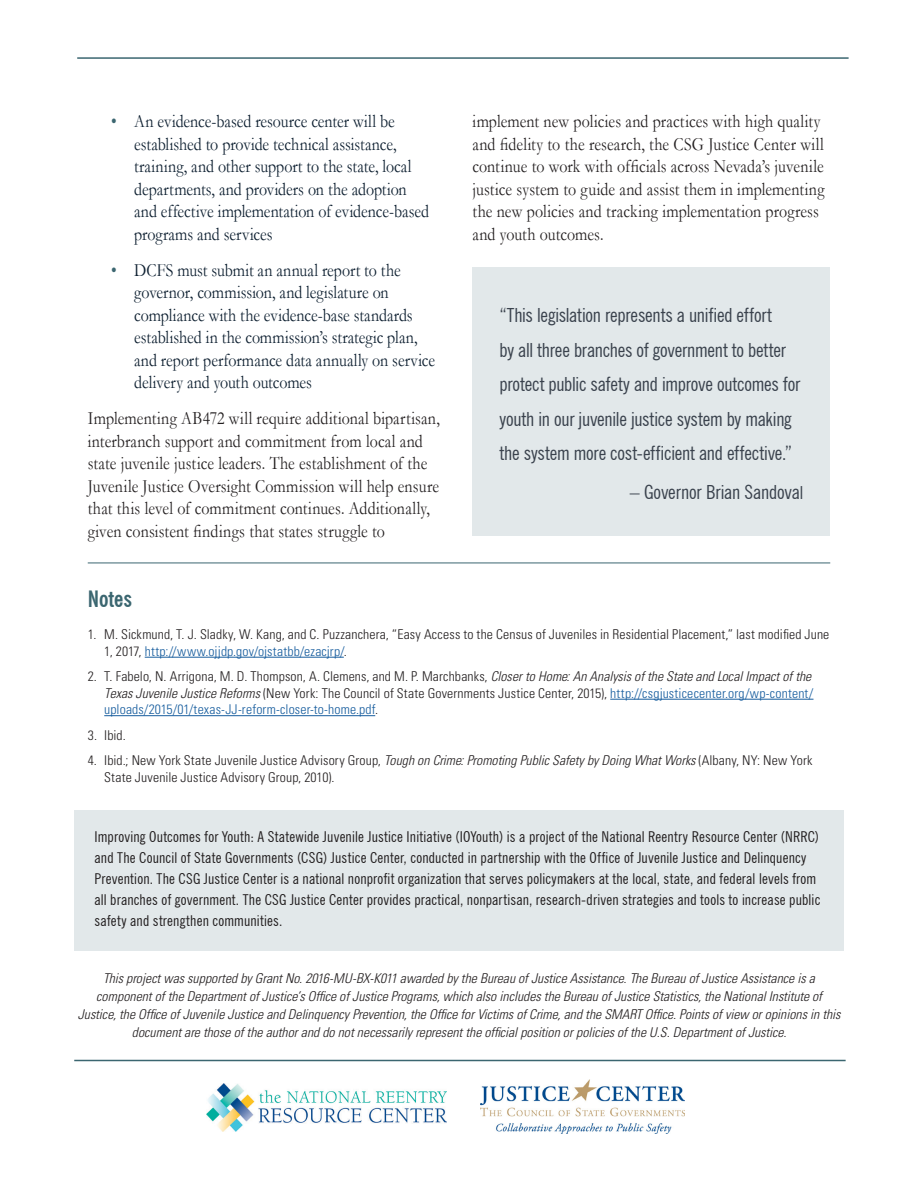
<style>
.page{position:relative;width:918px;height:1188px;background:#fff}
.page>*{position:absolute;margin:0;border:0;box-sizing:border-box;transform-origin:0 0}
.t1{font:700 condensed 22.5px "News Gothic BT";color:#3b6670}
.t2{font:condensed 19.5px/34.5px "News Gothic BT";letter-spacing:-.01em;color:#3a424d}
.t3{font:18.75px/22.5px "Garamond";letter-spacing:.01em;color:#231f20;scale:.85 1}
.t4{font:18.75px/22.5px "Garamond";color:#0d1f30;scale:.85 1}
.t5{font:condensed 15px/21px "News Gothic BT";letter-spacing:.01em;color:#231f20}
.t6{font:300 condensed 13.5px/16.5px "Univers";letter-spacing:.01em;color:#231f20}
.t7{font:italic 300 condensed 13.5px/18px "Univers";color:#231f20;text-align:center}
.s1{color:#3b6670}
.s2{font-size:18px}
.s3{color:#175d9e}
.s4{font-style:italic}
</style>
<div class="page">
<div style="left:74px;top:811px;width:770px;height:140px;background:#e2e8ea"></div>
<img style="left:480px;top:1079px;width:204px;height:55px">
<hr style="left:74px;top:1060px;width:772px;height:1px;background:#3b6670">
<hr style="left:88px;top:563px;width:742px;height:1px;background:#3b6670">
<hr style="left:77px;top:57px;width:772px;height:2px;background:#3b6670">
<hr style="left:145px;top:657px;width:199px;height:1px;background:#175d9e">
<hr style="left:610px;top:699px;width:203px;height:1px;background:#175d9e">
<hr style="left:104px;top:715px;width:271px;height:1px;background:#175d9e">
<div style="left:472px;top:267px;width:358px;height:269px;background:#e2e8ea"></div>
<img style="left:207px;top:1083px;width:240px;height:48px">
<p class="t4" style="left:134px;top:110px;width:348px;text-indent:-23px"><span class="s1">•</span> An evidence-based resource center will be established to provide technical assistance, training, and other support to the state, local departments, and providers on the adoption and effective implementation of evidence-based programs and services</p>
<p class="t4" style="left:134px;top:259px;width:356px;text-indent:-23px"><span class="s1">•</span> DCFS must submit an annual report to the governor, commission, and legislature on compliance with the evidence-base standards established in the commission’s strategic plan, and report performance data annually on service delivery and youth outcomes</p>
<p class="t3" style="left:88px;top:407px;width:416px">Implementing AB472 will require additional bipartisan, interbranch support and commitment from local and state juvenile justice leaders. The establishment of the Juvenile Justice Oversight Commission will help ensure that this level of commitment continues. Additionally, given consistent findings that states struggle to</p>
<p class="t3" style="left:472px;top:110px;width:416px">implement new policies and practices with high quality and fidelity to the research, the CSG Justice Center will continue to work with officials across Nevada’s juvenile justice system to guide and assist them in implementing the new policies and tracking implementation progress and youth outcomes.</p>
<h2 class="t2" style="left:500px;top:298px;width:302px">“This legislation represents a unified effort<br>by all three branches of government to better protect public safety and improve outcomes for youth in our juvenile justice system by making the system more cost-efficient and effective.”</h2>
<h2 class="t2" style="left:630px;top:475px;width:175px">– Governor Brian Sandova<span class="s2">l</span></h2>
<h1 class="t1" style="left:88px;top:585px;width:46px">Notes</h1>
<p class="t6" style="left:104px;top:626px;width:727px;text-indent:-16px">1. M. Sickmund, T. J. Sladky, W. Kang, and C. Puzzanchera, “Easy Access to the Census of Juveniles in Residential Placement,” last modified June<br>1, 2017, <span class="s3">http://www.ojjdp.gov/ojstatbb/ezacjrp/</span>.</p>
<p class="t6" style="left:104px;top:668px;width:711px;text-indent:-16px">2. T. Fabelo, N. Arrigona, M. D. Thompson, A. Clemens, and M. P. Marchbanks, <span class="s4">Closer to Home: An Analysis of the State and Local Impact of the<br>Texas Juvenile Justice Reforms</span> (New York: The Council of State Governments Justice Center, 2015), <span class="s3">http://csgjusticecenter.org/wp-content/ uploads/2015/01/texas-JJ-reform-closer-to-home.pdf</span>.</p>
<p class="t6" style="left:88px;top:727px;width:39px">3. Ibid.</p>
<p class="t6" style="left:104px;top:752px;width:710px;text-indent:-16px">4. Ibid.; New York State Juvenile Justice Advisory Group, <span class="s4">Tough on Crime: Promoting Public Safety by Doing What Works</span> (Albany, NY: New York<br>State Juvenile Justice Advisory Group, 2010).</p>
<p class="t5" style="left:94px;top:826px;width:727px">Improving Outcomes for Youth: A Statewide Juvenile Justice Initiative (IOYouth) is a project of the National Reentry Resource Center (NRRC) and The Council of State Governments (CSG) Justice Center, conducted in partnership with the Office of Juvenile Justice and Delinquency Prevention. The CSG Justice Center is a national nonprofit organization that serves policymakers at the local, state, and federal levels from all branches of government. The CSG Justice Center provides practical, nonpartisan, research-driven strategies and tools to increase public safety and strengthen communities.</p>
<p class="t7" style="left:78px;top:969px;width:764px">This project was supported by Grant No. 2016-MU-BX-K011 awarded by the Bureau of Justice Assistance. The Bureau of Justice Assistance is a component of the Department of Justice’s Office of Justice Programs, which also includes the Bureau of Justice Statistics, the National Institute of Justice, the Office of Juvenile Justice and Delinquency Prevention, the Office for Victims of Crime, and the SMART Office. Points of view or opinions in this document are those of the author and do not necessarily represent the official position or policies of the U.S. Department of Justice.</p>
</div>
